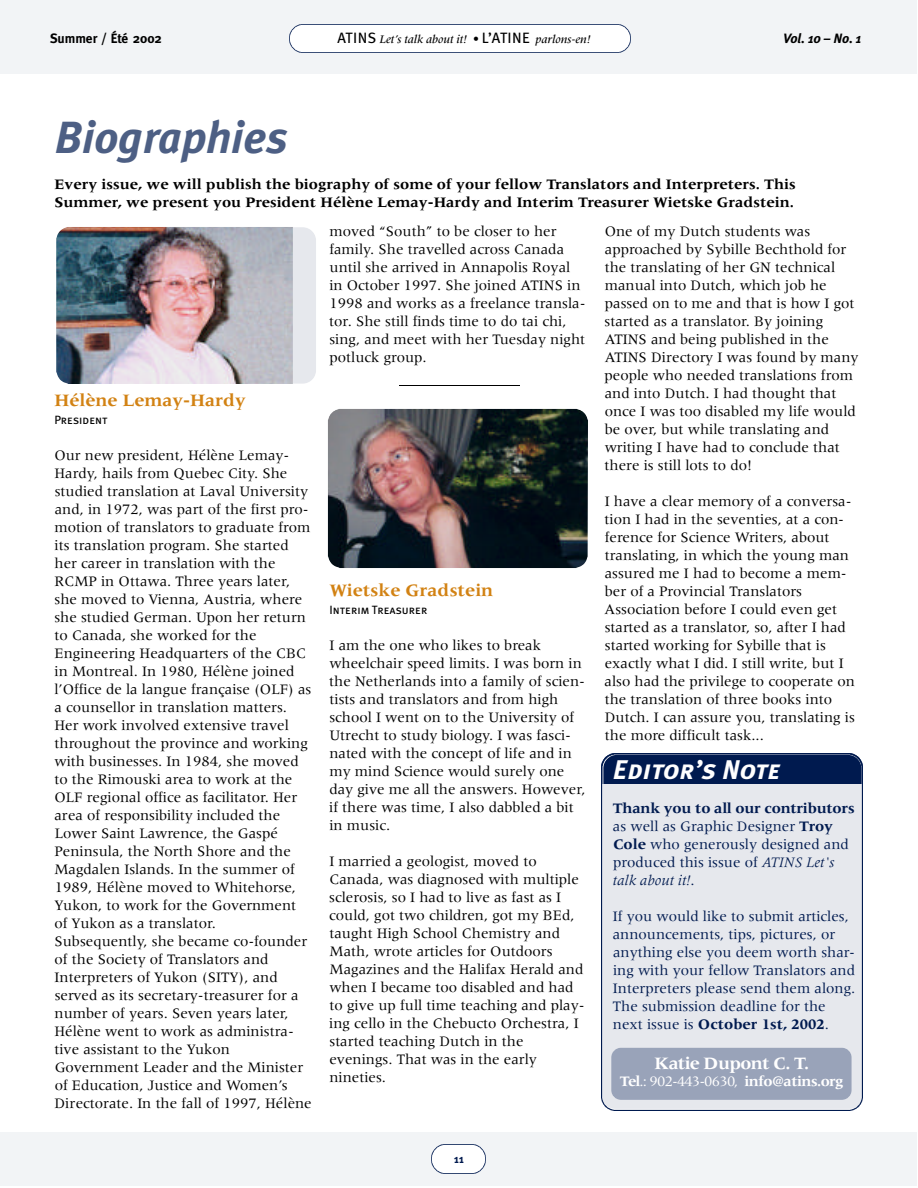
<style>
.page{position:relative;width:918px;height:1188px;background:#fff}
.page>*{position:absolute;margin:0;border:0;box-sizing:border-box;transform-origin:0 0}
.t1{font:italic 700 45px "Meta Plus";color:#4d5f84}
.t2{font:italic 27px "Meta Plus Bold Caps";color:#fff}
.t3{font:700 18px "Meridien";color:#d28213}
.t4{font:700 18px "Meridien";letter-spacing:-.04em;color:#fff}
.t5{font:15px/18px "Meridien";color:#000}
.t6{font:15px/18px "Meridien";color:#001a4f}
.t7{font:700 15px/18px "Meridien";color:#000}
.t8{font:700 15px "Meridien";color:#fff}
.t9{font:700 13.5px "Meta";color:#000}
.t10{font:italic 700 13.5px "Meta Plus";letter-spacing:-.015em;color:#000}
.t11{font:italic 500 12px "Meridien";color:#000}
.t12{font:12px "Meta Plus Book Caps";color:#000}
.t13{font:700 11.7px "Meta Plus";color:#001a4f}
.s1{font-family:"Meta Plus Book Caps";font-weight:400;font-style:normal;font-size:15px}
.s2{font-family:"Meta Plus";font-weight:400;font-style:normal}
.s3{font-weight:700}
.s4{font-style:italic}
.s5{font-weight:400}
</style>
<div class="page">
<div style="left:0;top:1132px;width:917px;height:54px;background:#f2f4f6"></div>
<div style="left:0;top:0;width:917px;height:73px;background:#f2f4f6"></div>
<img style="left:432px;top:1145px;width:54px;height:28px">
<img style="left:289px;top:24px;width:342px;height:29px">
<img style="left:602px;top:753px;width:261px;height:357px">
<hr style="left:399px;top:385px;width:120px;height:1px;background:#000">
<img style="left:327px;top:408px;width:261px;height:160px">
<img style="left:56px;top:227px;width:260px;height:157px">
<p class="t9" style="left:50px;top:33px;width:113px">Summer / Été 2002</p>
<p class="t10" style="left:783px;top:33px;width:80px">Vol. 10 – No. 1</p>
<p class="t11" style="left:338px;top:35px;width:255px"><span class="s1">ATINS</span> Let’s talk about it! <span class="s2">•</span> <span class="s1">L’ATINE</span> parlons-en!</p>
<h1 class="t1" style="left:55px;top:118px;width:235px">Biographies</h1>
<p class="t7" style="left:54px;top:177px;width:743px">Every issue, we will publish the biography of some of your fellow Translators and Interpreters. This<br>Summer, we present you President Hélène Lemay-Hardy and Interim Treasurer Wietske Gradstein.</p>
<p class="t3" style="left:55px;top:393px;width:193px">Hélène Lemay-Hardy</p>
<p class="t12" style="left:55px;top:415px;width:55px">President</p>
<p class="t5" style="left:54px;top:447px;width:259px">Our new president, Hélène Lemay-Hardy, hails from Quebec City. She studied translation at Laval University and, in 1972, was part of the first pro&shy;motion of translators to graduate from its translation program. She started her career in translation with the RCMP in Ottawa. Three years later, she moved to Vienna, Austria, where she studied German. Upon her return to Canada, she worked for the Engineering Headquarters of the CBC in Montreal. In 1980, Hélène joined l’Office de la langue française (OLF) as a counsellor in translation matters.<br>Her work involved extensive travel throughout the province and working with businesses. In 1984, she moved to the Rimouski area to work at the OLF regional office as facilitator. Her area of responsibility included the Lower Saint Lawrence, the Gaspé Peninsula, the North Shore and the Magdalen Islands. In the summer of 1989, Hélène moved to Whitehorse, Yukon, to work for the Government of Yukon as a translator.<br>Subsequently, she became co-founder of the Society of Translators and Interpreters of Yukon (SITY), and served as its secretary-treasurer for a number of years. Seven years later, Hélène went to work as administra&shy;tive assistant to the Yukon Government Leader and the Minister of Education, Justice and Women’s Directorate. In the fall of 1997, Hélène</p>
<p class="t5" style="left:329px;top:224px;width:258px">moved “South” to be closer to her family. She travelled across Canada until she arrived in Annapolis Royal in October 1997. She joined ATINS in 1998 and works as a freelance transla&shy;tor. She still finds time to do tai chi, sing, and meet with her Tuesday night potluck group.</p>
<p class="t3" style="left:329px;top:583px;width:165px">Wietske Gradstein</p>
<p class="t12" style="left:329px;top:605px;width:100px">Interim Treasurer</p>
<p class="t5" style="left:329px;top:638px;width:258px">I am the one who likes to break wheelchair speed limits. I was born in the Netherlands into a family of scien&shy;tists and translators and from high school I went on to the University of Utrecht to study biology. I was fasci&shy;nated with the concept of life and in my mind Science would surely one day give me all the answers. However, if there was time, I also dabbled a bit in music.</p>
<p class="t5" style="left:329px;top:854px;width:257px">I married a geologist, moved to<br>Canada, was diagnosed with multiple sclerosis, so I had to live as fast as I could, got two children, got my BEd, taught High School Chemistry and<br>Math, wrote articles for Outdoors<br>Magazines and the Halifax Herald and when I became too disabled and had to give up full time teaching and play&shy;ing cello in the Chebucto Orchestra, I started teaching Dutch in the evenings. That was in the early nineties.</p>
<p class="t13" style="left:454px;top:1154px;width:11px">11</p>
<p class="t5" style="left:605px;top:224px;width:256px">One of my Dutch students was approached by Sybille Bechthold for the translating of her GN technical manual into Dutch, which job he passed on to me and that is how I got started as a translator. By joining ATINS and being published in the ATINS Directory I was found by many people who needed translations from and into Dutch. I had thought that once I was too disabled my life would be over, but while translating and writing I have had to conclude that there is still lots to do!</p>
<p class="t5" style="left:605px;top:494px;width:252px">I have a clear memory of a conversa&shy;tion I had in the seventies, at a con&shy;ference for Science Writers, about translating, in which the young man assured me I had to become a mem&shy;ber of a Provincial Translators Association before I could even get started as a translator, so, after I had started working for Sybille that is exactly what I did. I still write, but I also had the privilege to cooperate on the translation of three books into Dutch. I can assure you, translating is the more difficult task...</p>
<h2 class="t2" style="left:613px;top:757px;width:169px">Editor’s Note</h2>
<p class="t6" style="left:613px;top:800px;width:243px"><span class="s3">Thank you to all our contributors </span>as well as Graphic Designer <span class="s3">Troy<br>Cole</span> who generously designed and produced this issue of <span class="s4">ATINS Let's talk about it!</span>.</p>
<p class="t6" style="left:613px;top:908px;width:244px">If you would like to submit articles, announcements, tips, pictures, or anything else you deem worth shar&shy;ing with your fellow Translators and Interpreters please send them along.<br>The submission deadline for the next issue is <span class="s3">October 1st, 2002</span>.</p>
<p class="t4" style="left:654px;top:1056px;width:156px">Katie Dupont C. T.</p>
<p class="t8" style="left:620px;top:1076px;width:225px">Te l<span class="s5">.: 902-443-0630,</span> i n f o @ a t i n s . o rg</p>
</div>
